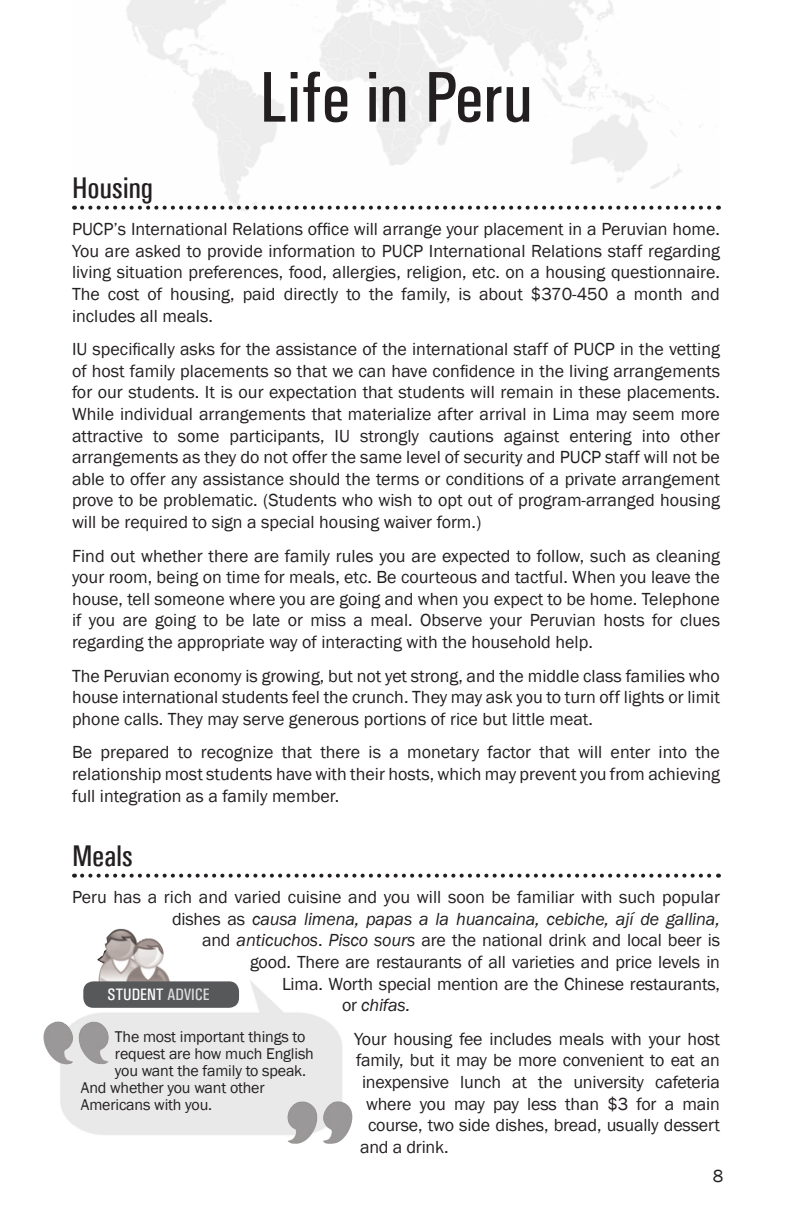
<style>
.page{position:relative;width:792px;height:1224px;background:#fff}
.page>*{position:absolute;margin:0;border:0;box-sizing:border-box;transform-origin:0 0}
.Section_Header{font:72px "Univers Condensed";color:#231f20}
.Main_Header{font:30px "Univers Condensed";color:#231f20}
.Body_Text{font:18px/21.6px "Franklin Gothic";letter-spacing:-.01em;color:#231f20;text-align:justify}
.Body_Text-2{font:italic 18px "Franklin Gothic";letter-spacing:-.01em;color:#231f20}
.Student_Advice_-_Quo{font:16.6px "Univers Condensed";letter-spacing:-.01em;color:#fff}
.Student_Advice_-_Quo-2{font:16px "Franklin Gothic";letter-spacing:-.01em;color:#231f20}
.s1{font-style:normal}
.s2{font-style:italic}
.s3{color:#dddee0}
</style>
<div class="page">
<img style="left:72px;top:0;width:648px;height:211px">
<img style="left:284px;top:1101px;width:69px;height:43px">
<img style="left:43px;top:1021px;width:70px;height:43px">
<img style="left:97px;top:929px;width:73px;height:52px">
<div style="left:83px;top:981px;width:156px;height:27px;background:#57585a;border-radius:10px"></div>
<svg style="left:82px;top:206px;width:637px;height:4px"></svg>
<svg style="left:82px;top:874px;width:637px;height:4px"></svg>
<p class="Section_Header" style="left:259px;top:55px;width:275px">Life in Peru</p>
<p class="Main_Header" style="left:72px;top:170px;width:83px">Housing</p>
<p class="Body_Text" style="left:72px;top:219px;width:650px">PUCP’s International Relations office will arrange your placement in a Peruvian home.<br>You are asked to provide information to PUCP International Relations staff regarding living situation preferences, food, allergies, religion, etc. on a housing questionnaire.<br>The cost of housing, paid directly to the family, is about $370-450 a month and includes all meals.</p>
<p class="Body_Text" style="left:72px;top:339px;width:650px">IU specifically asks for the assistance of the international staff of PUCP in the vetting of host family placements so that we can have confidence in the living arrangements for our students. It is our expectation that students will remain in these placements.<br>While individual arrangements that materialize after arrival in Lima may seem more attractive to some participants, IU strongly cautions against entering into other arrangements as they do not offer the same level of security and PUCP staff will not be able to offer any assistance should the terms or conditions of a private arrangement prove to be problematic. (Students who wish to opt out of program-arranged housing will be required to sign a special housing waiver form.)</p>
<p class="Body_Text" style="left:72px;top:545px;width:650px">Find out whether there are family rules you are expected to follow, such as cleaning your room, being on time for meals, etc. Be courteous and tactful. When you leave the house, tell someone where you are going and when you expect to be home. Telephone if you are going to be late or miss a meal. Observe your Peruvian hosts for clues regarding the appropriate way of interacting with the household help.</p>
<p class="Body_Text" style="left:72px;top:665px;width:650px">The Peruvian economy is growing, but not yet strong, and the middle class families who house international students feel the crunch. They may ask you to turn off lights or limit phone calls. They may serve generous portions of rice but little meat.</p>
<p class="Body_Text" style="left:72px;top:742px;width:650px">Be prepared to recognize that there is a monetary factor that will enter into the relationship most students have with their hosts, which may prevent you from achieving full integration as a family member.</p>
<p class="Main_Header" style="left:72px;top:838px;width:63px">Meals</p>
<p class="Body_Text" style="left:72px;top:887px;width:650px">Peru has a rich and varied cuisine and you will soon be familiar with such popular</p>
<p class="Body_Text-2" style="left:172px;top:908px;width:549px"><span class="s1">dishes as</span> causa limena, papas a la huancaina, cebiche, ají de gallina,</p>
<p class="Body_Text" style="left:202px;top:930px;width:520px">and <span class="s2">anticuchos</span>. <span class="s2">Pisco sours</span> are the national drink and local beer is</p>
<p class="Body_Text" style="left:250px;top:952px;width:472px">good. There are restaurants of all varieties and price levels in</p>
<p class="Body_Text" style="left:282px;top:973px;width:440px">Lima. Worth special mention are the Chinese restaurants,</p>
<p class="Body_Text-2" style="left:342px;top:994px;width:70px"><span class="s1">or</span> chifas.</p>
<p class="Body_Text" style="left:354px;top:1028px;width:368px">Your housing fee includes meals with your host</p>
<p class="Body_Text" style="left:356px;top:1050px;width:366px">family, but it may be more convenient to eat an</p>
<p class="Body_Text" style="left:362px;top:1072px;width:360px">inexpensive lunch at the university cafeteria</p>
<p class="Body_Text" style="left:366px;top:1093px;width:356px">where you may pay less than $3 for a main</p>
<p class="Body_Text" style="left:368px;top:1115px;width:354px">course, two side dishes, bread, usually dessert</p>
<p class="Body_Text" style="left:360px;top:1136px;width:90px">and a drink.</p>
<p class="Student_Advice_-_Quo" style="left:108px;top:984px;width:104px">STUDENT <span class="s3">ADVICE</span></p>
<p class="Student_Advice_-_Quo-2" style="left:115px;top:1027px;width:192px">The most important things to</p>
<p class="Student_Advice_-_Quo-2" style="left:115px;top:1044px;width:200px">request are how much English</p>
<p class="Student_Advice_-_Quo-2" style="left:115px;top:1061px;width:193px">you want the family to speak.</p>
<p class="Student_Advice_-_Quo-2" style="left:81px;top:1078px;width:185px">And whether you want other</p>
<p class="Student_Advice_-_Quo-2" style="left:81px;top:1095px;width:133px">Americans with you.</p>
<p class="Body_Text" style="left:713px;top:1165px;width:12px">8</p>
</div>
